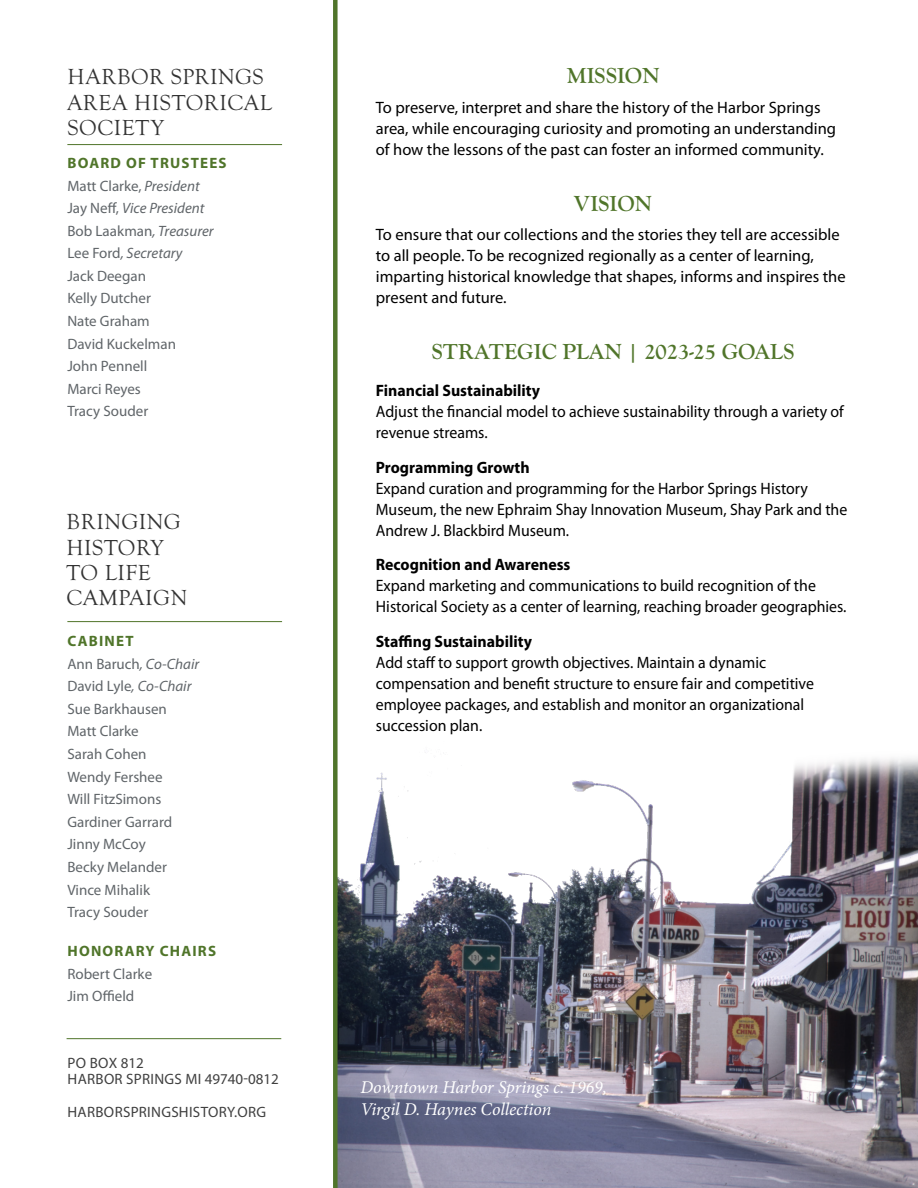
<style>
.page{position:relative;width:918px;height:1188px;background:#fff}
.page>*{position:absolute;margin:0;border:0;box-sizing:border-box;transform-origin:0 0}
.t1{font:22.5px/25.2px "Goudy Old Sty";letter-spacing:.025em;color:#333}
.t2{font:700 22.5px "Goudy Old Sty";color:#50752a}
.t3{font:italic 18px/21.6px "Minion Pro";letter-spacing:-.01em;color:#fff}
.t4{font:16.5px/21px "Myriad Pro";color:#000;scale:.96 1}
.t5{font:16.5px/21px "Myriad Pro";color:#000}
.t6{font:700 16.5px "Myriad Pro";color:#000;scale:.96 1}
.t7{font:15px/22.6px "Myriad Pro";color:#606569}
.t8{font:15px/16.5px "Myriad Pro";letter-spacing:.02em;color:#404040}
.t9{font:700 15px "Myriad Pro";letter-spacing:.08em;color:#50752a}
.s1{font-weight:700;color:#50752a}
.s2{font-style:italic}
</style>
<div class="page">
<img style="left:338px;top:758px;width:580px;height:430px">
<hr style="left:67px;top:144px;width:215px;height:1px;background:#50752a">
<hr style="left:67px;top:621px;width:215px;height:1px;background:#50752a">
<div style="left:333px;top:0;width:5px;height:1188px;background:#50752a"></div>
<hr style="left:67px;top:1038px;width:214px;height:1px;background:#50752a">
<h1 class="t1" style="left:67px;top:65px;width:206px">HARBOR SPRINGS<br>AREA HISTORICAL<br>SOCIETY</h1>
<p class="t7" style="left:67px;top:151px;width:161px"><span class="s1">BOARD OF TRUSTEES<br></span>Matt Clarke, <span class="s2">President<br></span>Jay Neff, <span class="s2">Vice President<br></span>Bob Laakman<span class="s2">, Treasurer<br></span>Lee Ford<span class="s2">, Secretary<br></span>Jack Deegan<br>Kelly Dutcher<br>Nate Graham<br>David Kuckelman<br>John Pennell<br>Marci Reyes<br>Tracy Souder</p>
<h1 class="t1" style="left:67px;top:510px;width:122px">BRINGING<br>HISTORY<br>TO LIFE<br>CAMPAIGN</h1>
<p class="t7" style="left:67px;top:629px;width:133px"><span class="s1">CABINET<br></span>Ann Baruch<span class="s2">, Co-Chair<br></span>David Lyle<span class="s2">, Co-Chair<br></span>Sue Barkhausen<br>Matt Clarke<br>Sarah Cohen<br>Wendy Fershee<br>Will FitzSimons<br>Gardiner Garrard<br>Jinny McCoy<br>Becky Melander<br>Vince Mihalik<br>Tracy Souder</p>
<p class="t9" style="left:68px;top:941px;width:150px">HONORARY CHAIRS</p>
<p class="t7" style="left:67px;top:962px;width:86px">Robert Clarke<br>Jim Offield</p>
<p class="t8" style="left:68px;top:1054px;width:213px">PO BOX 812<br>HARBOR SPRINGS MI 49740-0812</p>
<p class="t8" style="left:68px;top:1104px;width:200px">HARBORSPRINGSHISTORY.ORG</p>
<h1 class="t2" style="left:567px;top:63px;width:94px">MISSION</h1>
<p class="t5" style="left:376px;top:96px;width:462px">To preserve, interpret and share the history of the Harbor Springs area, while encouraging curiosity and promoting an understanding of how the lessons of the past can foster an informed community.</p>
<h1 class="t2" style="left:574px;top:191px;width:79px">VISION</h1>
<p class="t5" style="left:376px;top:223px;width:471px">To ensure that our collections and the stories they tell are accessible to all people. To be recognized regionally as a center of learning, imparting historical knowledge that shapes, informs and inspires the present and future.</p>
<h1 class="t2" style="left:432px;top:339px;width:364px">STRATEGIC PLAN | 2023-25 GOALS</h1>
<p class="t6" style="left:376px;top:380px;width:173px">Financial Sustainability</p>
<p class="t4" style="left:376px;top:401px;width:489px">Adjust the financial model to achieve sustainability through a variety of revenue streams.</p>
<p class="t6" style="left:376px;top:456px;width:162px">Programming Growth</p>
<p class="t4" style="left:376px;top:477px;width:493px">Expand curation and programming for the Harbor Springs History<br>Museum, the new Ephraim Shay Innovation Museum, Shay Park and the<br>Andrew J. Blackbird Museum.</p>
<p class="t6" style="left:376px;top:554px;width:204px">Recognition and Awareness</p>
<p class="t4" style="left:376px;top:575px;width:492px">Expand marketing and communications to build recognition of the<br>Historical Society as a center of learning, reaching broader geographies.</p>
<p class="t6" style="left:376px;top:630px;width:164px">Staffing Sustainability</p>
<p class="t4" style="left:376px;top:651px;width:458px">Add staff to support growth objectives. Maintain a dynamic compensation and benefit structure to ensure fair and competitive employee packages, and establish and monitor an organizational succession plan.</p>
<p class="t3" style="left:360px;top:1077px;width:248px">Downtown Harbor Springs c. 1969,<br>Virgil D. Haynes Collection</p>
</div>
